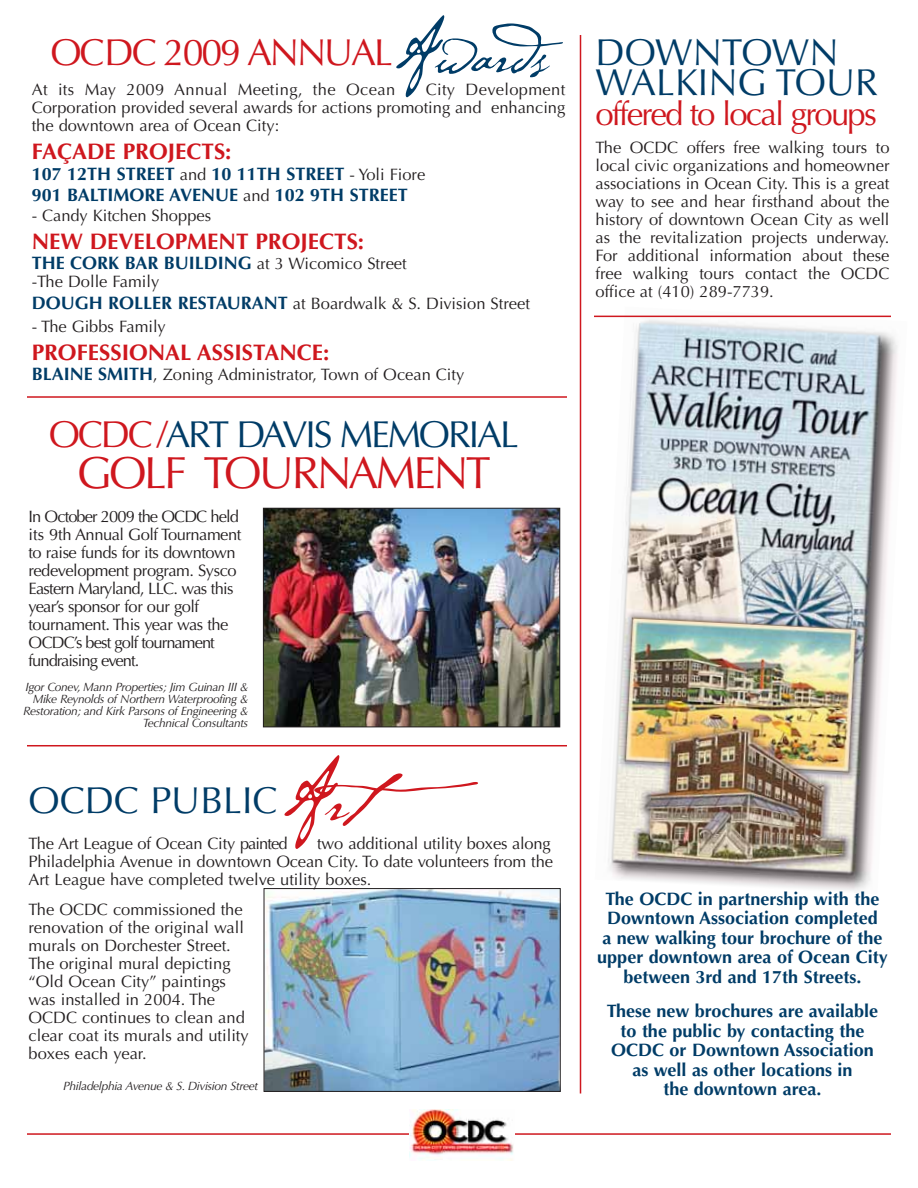
<style>
.page{position:relative;width:918px;height:1188px;background:#fff}
.page>*{position:absolute;margin:0;border:0;box-sizing:border-box;transform-origin:0 0}
.t1{font:78px "P22 Cezanne";color:#cf171e}
.t2{font:68.25px "P22 Cezanne";color:#003c67}
.t3{font:45px "Optima";letter-spacing:-.055em;color:#cf171e}
.t4{font:37.5px/30px "Optima";color:#003c67}
.t5{font:37.5px "Optima";letter-spacing:-.055em;color:#003c67}
.t6{font:37.5px "Optima";letter-spacing:-.055em;color:#cf171e}
.t7{font:33px "Optima";letter-spacing:-.055em;color:#cf171e}
.t8{font:700 22.5px "Optima";color:#cf171e}
.t9{font:700 18px/19.5px "Optima";color:#003c67;text-align:center}
.t10{font:16.5px/18px "Optima";color:#231f20}
.t11{font:16.5px/18px "Optima";letter-spacing:-.03em;color:#231f20}
.t12{font:16.5px "Optima";letter-spacing:.02em;color:#231f20}
.t13{font:italic 12px/12px "Optima";letter-spacing:-.03em;color:#231f20;text-align:right}
.s1{font-weight:400;font-size:16.5px;color:#231f20}
.s2{font-weight:700;font-size:18px;color:#003c67}
.s3{color:#cf171e}
</style>
<div class="page">
<img style="left:595px;top:315px;width:303px;height:576px">
<hr style="left:27px;top:1133px;width:864px;height:2px;background:#cf171e">
<img style="left:409px;top:1110px;width:106px;height:50px">
<hr style="left:27px;top:396px;width:540px;height:2px;background:#cf171e">
<img style="left:265px;top:510px;width:293px;height:215px">
<div style="left:263px;top:508px;width:297px;height:219px;border:1px solid #231f20"></div>
<hr style="left:580px;top:35px;width:1px;height:1059px;background:#cf171e">
<hr style="left:594px;top:316px;width:297px;height:1px;background:#cf181f">
<img style="left:266px;top:890px;width:293px;height:200px">
<div style="left:264px;top:888px;width:297px;height:204px;border:1px solid #231f20"></div>
<hr style="left:27px;top:745px;width:540px;height:1px;background:#cf171e">
<h2 class="t2" style="left:393px;top:7px;width:190px">Awards</h2>
<h3 class="t6" style="left:50px;top:37px;width:344px">OCDC 2009 ANNUAL</h3>
<p class="t12" style="left:32px;top:82px;width:365px">At its May 2009 Annual Meeting, the Ocean</p>
<p class="t10" style="left:32px;top:82px;width:535px;text-align:justify;text-indent:394px">City Development Corporation provided several awards for actions promoting and enhancing the downtown area of Ocean City:</p>
<h3 class="t8" style="left:32px;top:142px;width:201px">FAÇADE PROJECTS:</h3>
<p class="t9" style="left:32px;top:166px;width:395px;line-height:21px;text-align:left">107 12TH STREET <span class="s1">and</span> 10 11TH STREET <span class="s1">- Yoli Fiore<br></span>901 BALTIMORE AVENUE <span class="s1">and</span> 102 9TH STREET</p>
<p class="t10" style="left:32px;top:208px;width:181px">- Candy Kitchen Shoppes</p>
<h3 class="t8" style="left:32px;top:232px;width:334px">NEW DEVELOPMENT PROJECTS:</h3>
<p class="t9" style="left:32px;top:255px;width:377px">THE CORK BAR BUILDING <span class="s1">at 3 Wicomico Street</span></p>
<p class="t10" style="left:32px;top:272px;width:500px;line-height:22.5px">-The Dolle Family<br><span class="s2">DOUGH ROLLER RESTAURANT</span> at Boardwalk &amp; S. Division Street</p>
<p class="t10" style="left:32px;top:319px;width:136px">- The Gibbs Family</p>
<h3 class="t8" style="left:32px;top:343px;width:299px">PROFESSIONAL ASSISTANCE:</h3>
<p class="t10" style="left:32px;top:367px;width:434px"><span class="s2">BLAINE SMITH</span>, Zoning Administrator, Town of Ocean City</p>
<h3 class="t5" style="left:49px;top:419px;width:472px"><span class="s3">OCDC /</span>ART DAVIS MEMORIAL</h3>
<h3 class="t3" style="left:77px;top:454px;width:416px">GOLF TOURNAMENT</h3>
<p class="t11" style="left:28px;top:509px;width:214px">In October 2009 the OCDC held its 9th Annual Golf Tournament to raise funds for its downtown redevelopment program. Sysco<br>Eastern Maryland, LLC. was this year’s sponsor for our golf tournament. This year was the<br>OCDC’s best golf tournament fundraising event.</p>
<p class="t13" style="left:23px;top:682px;width:227px">Igor Conev, Mann Properties; Jim Guinan III &amp; Mike Reynolds of Northern Waterproofing &amp; Restoration; and Kirk Parsons of Engineering &amp; Technical Consultants</p>
<h1 class="t1" style="left:281px;top:746px;width:232px">Art</h1>
<h3 class="t4" style="left:28px;top:789px;width:250px">OCDC PUBLIC</h3>
<p class="t10" style="left:28px;top:836px;width:261px">The Art League of Ocean City painted</p>
<p class="t10" style="left:28px;top:836px;width:526px;text-indent:289px">two additional utility boxes along<br>Philadelphia Avenue in downtown Ocean City. To date volunteers from the<br>Art League have completed twelve utility boxes.</p>
<p class="t10" style="left:28px;top:902px;width:222px">The OCDC commissioned the renovation of the original wall murals on Dorchester Street.<br>The original mural depicting “Old Ocean City” paintings was installed in 2004. The<br>OCDC continues to clean and clear coat its murals and utility boxes each year.</p>
<p class="t13" style="left:63px;top:1081px;width:196px">Philadelphia Avenue &amp; S. Division Street</p>
<h3 class="t4" style="left:596px;top:41px;width:284px">DOWNTOWN<br>WALKING TOUR</h3>
<h3 class="t7" style="left:596px;top:100px;width:283px">offered to local groups</h3>
<p class="t10" style="left:596px;top:140px;width:296px;text-align:justify">The OCDC offers free walking tours to local civic organizations and homeowner associations in Ocean City. This is a great way to see and hear firsthand about the history of downtown Ocean City as well as the revitalization projects underway.<br>For additional information about these free walking tours contact the OCDC office at (410) 289-7739.</p>
<p class="t9" style="left:597px;top:890px;width:292px">The OCDC in partnership with the<br>Downtown Association completed<br>a new walking tour brochure of the upper downtown area of Ocean City between 3rd and 17th Streets.</p>
<p class="t9" style="left:607px;top:1003px;width:273px">These new brochures are available to the public by contacting the<br>OCDC or Downtown Association as well as other locations in<br>the downtown area.</p>
</div>
